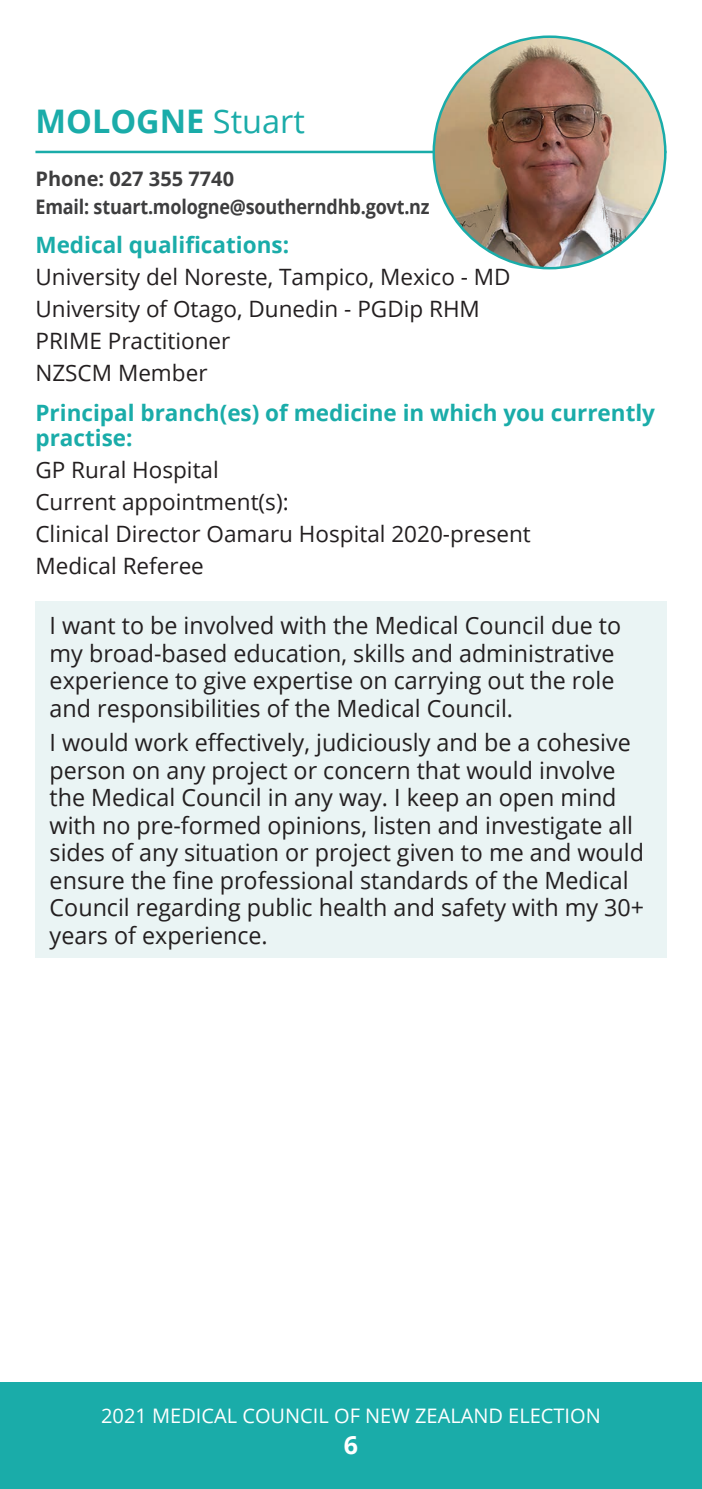
<style>
.page{position:relative;width:702px;height:1489px;background:#fff}
.page>*{position:absolute;margin:0;border:0;box-sizing:border-box;transform-origin:0 0}
.t1{font:700 32.5px "Open Sans";color:#1aaca9}
.t2{font:700 25px "Open Sans";color:#fff}
.t3{font:23.75px/27.5px "Open Sans";color:#231f20}
.t4{font:22.5px/32px "Open Sans";color:#231f20}
.t5{font:700 22.5px/25px "Open Sans";color:#1aaca9}
.t6{font:700 20px/27.5px "Open Sans";letter-spacing:-.01em;color:#3e3e3f}
.t7{font:20px "Open Sans";color:#fff}
.s1{font-weight:400}
</style>
<div class="page">
<div style="left:0;top:1382px;width:702px;height:106px;background:#1aaca9"></div>
<hr style="left:35px;top:151px;width:631px;height:2px;background:#1aaca9">
<div style="left:35px;top:602px;width:631px;height:356px;background:#eaf4f4"></div>
<img style="left:434px;top:37px;width:231px;height:231px;border-radius:116px">
<h1 class="t1" style="left:35px;top:98px;width:271px">MOLOGNE <span class="s1">Stuart</span></h1>
<p class="t6" style="left:35px;top:165px;width:396px">Phone: 027 355 7740<br>Email: stuart.mologne@southerndhb.govt.nz</p>
<p class="t5" style="left:35px;top:232px;width:255px">Medical qualifications:</p>
<p class="t4" style="left:35px;top:260px;width:476px">University del Noreste, Tampico, Mexico - MD<br>University of Otago, Dunedin - PGDip RHM<br>PRIME Practitioner<br>NZSCM Member</p>
<p class="t5" style="left:35px;top:399px;width:621px">Principal branch(es) of medicine in which you currently practise:</p>
<p class="t4" style="left:35px;top:453px;width:497px">GP Rural Hospital<br>Current appointment(s):<br>Clinical Director Oamaru Hospital 2020-present<br>Medical Referee</p>
<p class="t3" style="left:50px;top:611px;width:573px">I want to be involved with the Medical Council due to my broad-based education, skills and administrative experience to give expertise on carrying out the role and responsibilities of the Medical Council.</p>
<p class="t3" style="left:50px;top:728px;width:596px">I would work effectively, judiciously and be a cohesive person on any project or concern that would involve the Medical Council in any way. I keep an open mind with no pre-formed opinions, listen and investigate all sides of any situation or project given to me and would ensure the fine professional standards of the Medical Council regarding public health and safety with my 30+ years of experience.</p>
<p class="t7" style="left:101px;top:1401px;width:501px">2021 MEDICAL COUNCIL OF NEW ZEALAND ELECTION</p>
<p class="t2" style="left:344px;top:1426px;width:16px">6</p>
</div>
